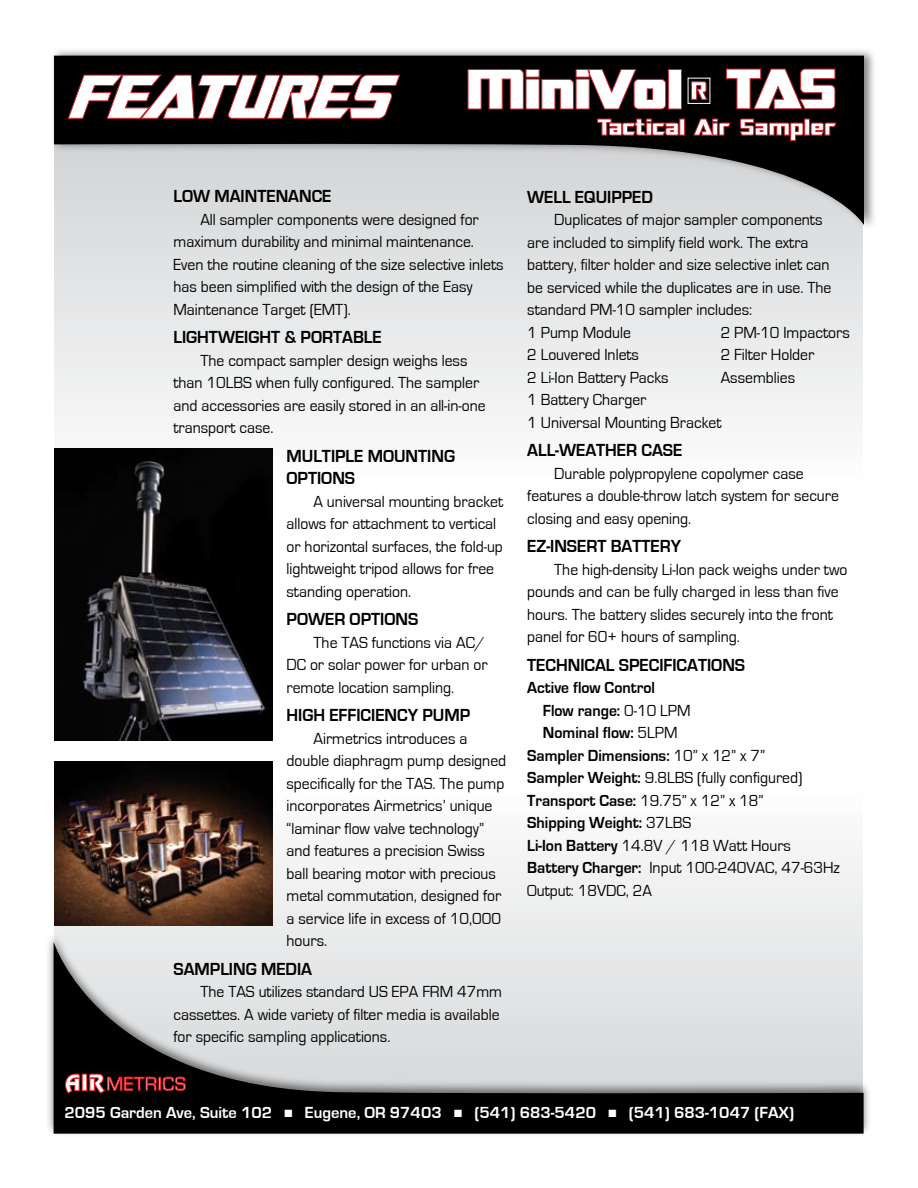
<style>
.page{position:relative;width:918px;height:1188px;background:#fff}
.page>*{position:absolute;margin:0;border:0;box-sizing:border-box;transform-origin:0 0}
.t1{font:700 18px/22.5px "Eurostile";color:#000;scale:.95 1}
.t2{font:16.5px/22.5px "Eurostile";color:#000;scale:.95 1}
.t3{font:700 16.5px "Eurostile";color:#000;scale:.95 1}
.t4{font:700 16.5px "Eurostile";color:#fff}
.s1{font-weight:400}
.s2{font-weight:700}
</style>
<div class="page">
<svg style="left:54px;top:232px;width:808px;height:217px"></svg>
<div style="left:50px;top:47px;width:828px;height:185px;background:#000;opacity:.5"></div>
<svg style="left:54px;top:56px;width:810px;height:169px;background:#7b7b7c"></svg>
<div style="left:54px;top:791px;width:808px;height:343px;background:#f3f3f3"></div>
<svg style="left:726px;top:68px;width:110px;height:42px"></svg>
<svg style="left:467px;top:69px;width:215px;height:41px"></svg>
<svg style="left:691px;top:81px;width:17px;height:19px"></svg>
<svg style="left:597px;top:118px;width:240px;height:23px"></svg>
<div style="left:45px;top:931px;width:828px;height:207px;background:#000;opacity:.5"></div>
<svg style="left:54px;top:942px;width:810px;height:192px;fill:#dddedf"></svg>
<svg style="left:67px;top:74px;width:334px;height:45px"></svg>
<img style="left:54px;top:761px;width:219px;height:165px">
<img style="left:54px;top:449px;width:219px;height:291px">
<svg style="left:65px;top:1074px;width:15px;height:19px"></svg>
<div style="left:82px;top:1074px;width:5px;height:17px;background:#fff"></div>
<div style="left:82px;top:1074px;width:5px;height:17px;border:1px solid #ed1c24"></div>
<svg style="left:89px;top:1074px;width:96px;height:19px;background:#662427"></svg>
<p class="t1" style="left:173px;top:185px;width:168px">LOW MAINTENANCE</p>
<p class="t2" style="left:173px;top:208px;width:349px;text-indent:27px">All sampler components were designed for maximum durability and minimal maintenance.<br>Even the routine cleaning of the size selective inlets has been simplified with the design of the Easy Maintenance Target (EMT).</p>
<p class="t1" style="left:173px;top:326px;width:221px">LIGHTWEIGHT &amp; PORTABLE</p>
<p class="t2" style="left:173px;top:349px;width:330px;text-indent:27px">The compact sampler design weighs less than 10LBS when fully configured. The sampler and accessories are easily stored in an all-in-one transport case.</p>
<p class="t1" style="left:287px;top:445px;width:179px">MULTIPLE MOUNTING<br>OPTIONS</p>
<p class="t2" style="left:287px;top:490px;width:230px;text-indent:27px">A universal mounting bracket allows for attachment to vertical or horizontal surfaces, the fold-up lightweight tripod allows for free standing operation.</p>
<p class="t1" style="left:287px;top:608px;width:140px">POWER OPTIONS</p>
<p class="t2" style="left:287px;top:631px;width:213px;text-indent:27px">The TAS functions via AC/<br>DC or solar power for urban or remote location sampling.</p>
<p class="t1" style="left:287px;top:704px;width:195px">HIGH EFFICIENCY PUMP</p>
<p class="t2" style="left:287px;top:727px;width:233px;text-indent:27px">Airmetrics introduces a double diaphragm pump designed specifically for the TAS. The pump incorporates Airmetrics’ unique “laminar flow valve technology” and features a precision Swiss ball bearing motor with precious metal commutation, designed for a service life in excess of 10,000 hours.</p>
<p class="t1" style="left:173px;top:958px;width:147px">SAMPLING MEDIA</p>
<p class="t2" style="left:173px;top:981px;width:348px;text-indent:27px">The TAS utilizes standard US EPA FRM 47mm cassettes. A wide variety of filter media is available for specific sampling applications.</p>
<p class="t1" style="left:527px;top:186px;width:134px">WELL EQUIPPED</p>
<p class="t2" style="left:527px;top:209px;width:322px;text-indent:27px">Duplicates of major sampler components are included to simplify field work. The extra battery, filter holder and size selective inlet can be serviced while the duplicates are in use. The standard PM-10 sampler includes:<br>1 Pump Module</p>
<p class="t2" style="left:721px;top:321px;width:137px">2 PM-10 Impactors</p>
<p class="t2" style="left:527px;top:344px;width:119px">2 Louvered Inlets</p>
<p class="t2" style="left:721px;top:344px;width:100px">2 Filter Holder</p>
<p class="t2" style="left:527px;top:366px;width:150px">2 Li-Ion Battery Packs</p>
<p class="t2" style="left:721px;top:366px;width:80px">Assemblies</p>
<p class="t2" style="left:527px;top:389px;width:206px">1 Battery Charger<br>1 Universal Mounting Bracket</p>
<p class="t1" style="left:527px;top:439px;width:165px">ALL-WEATHER CASE</p>
<p class="t2" style="left:527px;top:462px;width:330px;text-indent:27px">Durable polypropylene copolymer case features a double-throw latch system for secure closing and easy opening.</p>
<p class="t1" style="left:527px;top:535px;width:164px">EZ-INSERT BATTERY</p>
<p class="t2" style="left:527px;top:558px;width:339px;text-indent:27px">The high-density Li-Ion pack weighs under two pounds and can be fully charged in less than five hours. The battery slides securely into the front panel for 60+ hours of sampling.</p>
<p class="t1" style="left:527px;top:654px;width:231px">TECHNICAL SPECIFICATIONS</p>
<p class="t3" style="left:527px;top:679px;width:136px">Active flow Control</p>
<p class="t3" style="left:543px;top:701px;width:157px">Flow range: <span class="s1">0-10 LPM</span></p>
<p class="t3" style="left:543px;top:724px;width:143px">Nominal flow: <span class="s1">5LPM</span></p>
<p class="t3" style="left:527px;top:746px;width:252px">Sampler Dimensions: <span class="s1">10” x 12” x 7”</span></p>
<p class="t2" style="left:527px;top:767px;width:291px"><span class="s2">Sampler Weight:</span> 9.8LBS (fully configured)</p>
<p class="t3" style="left:527px;top:791px;width:250px">Transport Case: <span class="s1">19.75” x 12” x 18”</span></p>
<p class="t3" style="left:527px;top:814px;width:174px">Shipping Weight: <span class="s1">37LBS</span></p>
<p class="t2" style="left:527px;top:834px;width:279px"><span class="s2">Li-Ion Battery</span> 14.8V / 118 Watt Hours</p>
<p class="t2" style="left:527px;top:857px;width:331px"><span class="s2">Battery Charger:</span> Input 100-240VAC, 47-63Hz</p>
<p class="t2" style="left:527px;top:879px;width:133px">Output: 18VDC, 2A</p>
<p class="t4" style="left:64px;top:1104px;width:731px">2095 Garden Ave, Suite 102 ■ Eugene, OR 97403 ■ (541) 683-5420 ■ (541) 683-1047 (FAX)</p>
</div>
